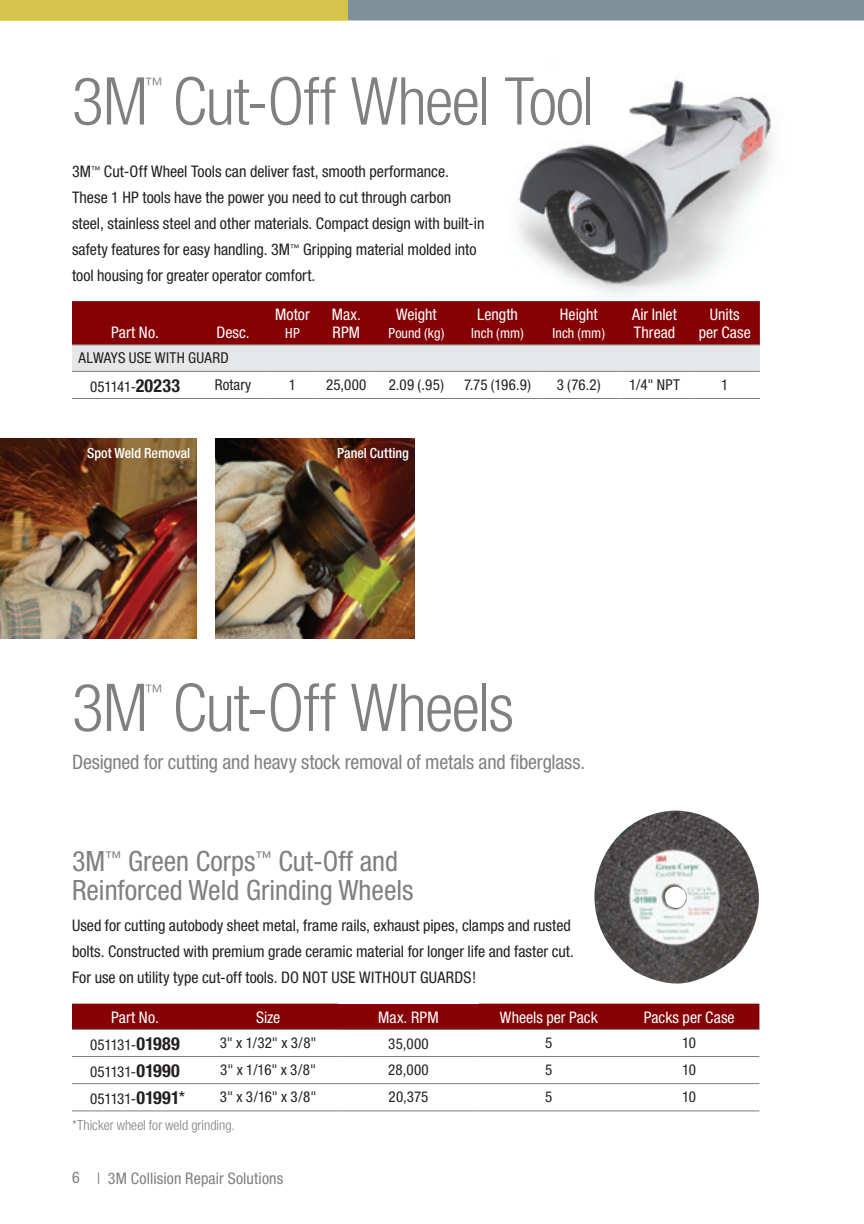
<style>
.page{position:relative;width:864px;height:1224px;background:#fff}
.page>*{position:absolute;margin:0;border:0;box-sizing:border-box;transform-origin:0 0}
.Page_Head{font:300 condensed 66px "Helvetica Neue";letter-spacing:-.02em;color:#808083}
.Body_Header{font:condensed 28px/29.6px "Helvetica Neue";color:#808083}
.Body_Copy{font:condensed 20px "Helvetica Neue";letter-spacing:-.01em;color:#808083}
.Page_Head-2{font:300 18.6px "Helvetica Neue";color:#808083}
.Body_Copy-2{font:condensed 16px/26px "Helvetica Neue";color:#231f20}
.Table_header{font:condensed 16px/18px "Helvetica Neue";color:#fff}
.t1{font:condensed 16px "Helvetica Neue";letter-spacing:.01em;color:#808083}
.Table_Body{font:condensed 15px "Helvetica Neue";letter-spacing:.01em;color:#231f20}
.Footnotes{font:300 condensed 14px "Helvetica Neue";color:#808083}
.Table_header-2{font:condensed 14px "Helvetica Neue";letter-spacing:.005em;color:#fff}
.Photo_captions{font:500 condensed 14px "Helvetica Neue";color:#fff}
.s1{font-weight:700;font-size:18px}
.s2{font-size:18px}
.s3{font-weight:300}
</style>
<div class="page">
<img style="left:518px;top:79px;width:257px;height:217px">
<svg style="left:72px;top:301px;width:688px;height:70px;background:#a85659"></svg>
<hr style="left:72px;top:345px;width:126px;height:1px;background:#808083">
<hr style="left:198px;top:345px;width:70px;height:1px;background:#808083">
<hr style="left:268px;top:345px;width:49px;height:1px;background:#808083">
<hr style="left:317px;top:345px;width:59px;height:1px;background:#808083">
<hr style="left:376px;top:345px;width:81px;height:1px;background:#808083">
<hr style="left:457px;top:345px;width:81px;height:1px;background:#808083">
<hr style="left:538px;top:345px;width:81px;height:1px;background:#808083">
<hr style="left:619px;top:345px;width:71px;height:1px;background:#808083">
<hr style="left:690px;top:345px;width:70px;height:1px;background:#808083">
<hr style="left:72px;top:371px;width:126px;height:1px;background:#808083">
<hr style="left:198px;top:371px;width:70px;height:1px;background:#808083">
<hr style="left:268px;top:371px;width:49px;height:1px;background:#808083">
<hr style="left:317px;top:371px;width:59px;height:1px;background:#808083">
<hr style="left:376px;top:371px;width:81px;height:1px;background:#808083">
<hr style="left:457px;top:371px;width:81px;height:1px;background:#808083">
<hr style="left:538px;top:371px;width:81px;height:1px;background:#808083">
<hr style="left:619px;top:371px;width:71px;height:1px;background:#808083">
<hr style="left:690px;top:371px;width:70px;height:1px;background:#808083">
<hr style="left:72px;top:398px;width:126px;height:1px;background:#808083">
<hr style="left:198px;top:398px;width:70px;height:1px;background:#808083">
<hr style="left:268px;top:398px;width:49px;height:1px;background:#808083">
<hr style="left:317px;top:398px;width:59px;height:1px;background:#808083">
<hr style="left:376px;top:398px;width:81px;height:1px;background:#808083">
<hr style="left:457px;top:398px;width:81px;height:1px;background:#808083">
<hr style="left:538px;top:398px;width:81px;height:1px;background:#808083">
<hr style="left:619px;top:398px;width:71px;height:1px;background:#808083">
<hr style="left:690px;top:398px;width:70px;height:1px;background:#808083">
<img style="left:215px;top:439px;width:200px;height:199px">
<img style="left:0;top:439px;width:196px;height:199px">
<div style="left:72px;top:1004px;width:687px;height:25px;background:#860105"></div>
<div style="left:338px;top:1004px;width:141px;height:25px;background:#860105"></div>
<hr style="left:72px;top:1029px;width:126px;height:1px;background:#808083">
<hr style="left:198px;top:1029px;width:140px;height:1px;background:#808083">
<hr style="left:479px;top:1029px;width:140px;height:1px;background:#808083">
<hr style="left:619px;top:1029px;width:140px;height:1px;background:#808083">
<hr style="left:72px;top:1056px;width:126px;height:1px;background:#808083">
<hr style="left:198px;top:1056px;width:140px;height:1px;background:#808083">
<hr style="left:479px;top:1056px;width:140px;height:1px;background:#808083">
<hr style="left:619px;top:1056px;width:140px;height:1px;background:#808083">
<hr style="left:72px;top:1083px;width:126px;height:1px;background:#808083">
<hr style="left:198px;top:1083px;width:140px;height:1px;background:#808083">
<hr style="left:338px;top:1083px;width:141px;height:1px;background:#808083">
<hr style="left:479px;top:1083px;width:140px;height:1px;background:#808083">
<hr style="left:619px;top:1083px;width:140px;height:1px;background:#808083">
<hr style="left:72px;top:1111px;width:126px;height:1px;background:#808083">
<hr style="left:198px;top:1111px;width:140px;height:1px;background:#808083">
<hr style="left:338px;top:1111px;width:141px;height:1px;background:#808083">
<hr style="left:479px;top:1111px;width:140px;height:1px;background:#808083">
<hr style="left:619px;top:1111px;width:140px;height:1px;background:#808083">
<hr style="left:338px;top:1029px;width:141px;height:1px;background:#808083">
<hr style="left:338px;top:1056px;width:141px;height:1px;background:#808083">
<img style="left:594px;top:811px;width:165px;height:173px">
<div style="left:0;top:0;width:864px;height:21px;background:#7e9098"></div>
<hr style="left:0;top:20px;width:864px;height:1px;background:#fff">
<div style="left:0;top:0;width:348px;height:21px;background:#d6c34d"></div>
<p class="Page_Head" style="left:72px;top:63px;width:524px">3M Cut-Off Wheel Tool</p>
<p class="Page_Head-2" style="left:144px;top:73px;width:20px">™</p>
<p class="Body_Copy-2" style="left:72px;top:158px;width:414px">3M<sup>™</sup> Cut-Off Wheel Tools can deliver fast, smooth performance.<br>These 1 HP tools have the power you need to cut through carbon steel, stainless steel and other materials. Compact design with built-in safety features for easy handling. 3M<sup>™</sup> Gripping material molded into tool housing for greater operator comfort.</p>
<p class="Table_header" style="left:111px;top:324px;width:49px">Part No.</p>
<p class="Table_header" style="left:216px;top:324px;width:35px">Desc.</p>
<p class="Table_header" style="left:275px;top:306px;width:36px">Motor</p>
<p class="Table_header-2" style="left:285px;top:325px;width:16px">HP</p>
<p class="Table_header" style="left:332px;top:306px;width:31px">Max.<br>RPM</p>
<p class="Table_header" style="left:396px;top:306px;width:42px">Weight</p>
<p class="Table_header-2" style="left:388px;top:325px;width:57px">Pound (kg)</p>
<p class="Table_header" style="left:477px;top:306px;width:42px">Length</p>
<p class="Table_header-2" style="left:471px;top:325px;width:54px">Inch (mm)</p>
<p class="Table_header" style="left:560px;top:306px;width:39px">Height</p>
<p class="Table_header-2" style="left:552px;top:325px;width:54px">Inch (mm)</p>
<p class="Table_header" style="left:632px;top:306px;width:46px">Air Inlet<br>Thread</p>
<p class="Table_header" style="left:699px;top:306px;width:54px;text-align:center">Units per Case</p>
<p class="Table_Body" style="left:79px;top:349px;width:152px">ALWAYS USE WITH GUARD</p>
<p class="Table_Body" style="left:90px;top:378px;width:91px">051141-<span class="s1">20233</span></p>
<p class="Table_Body" style="left:215px;top:376px;width:38px">Rotary</p>
<p class="Table_Body" style="left:289px;top:376px;width:9px">1</p>
<p class="Table_Body" style="left:326px;top:376px;width:42px">25,000</p>
<p class="Table_Body" style="left:389px;top:376px;width:57px">2.09 (.95)</p>
<p class="Table_Body" style="left:464px;top:376px;width:69px">7.75 (196.9)</p>
<p class="Table_Body" style="left:557px;top:376px;width:46px">3 (76.2)</p>
<p class="Table_Body" style="left:629px;top:376px;width:52px">1/4" NPT</p>
<p class="Table_Body" style="left:721px;top:376px;width:9px">1</p>
<p class="Photo_captions" style="left:87px;top:444px;width:105px">Spot Weld Removal</p>
<p class="Photo_captions" style="left:337px;top:444px;width:73px">Panel Cutting</p>
<p class="Page_Head" style="left:72px;top:670px;width:444px">3M Cut-Off Wheels</p>
<p class="Page_Head-2" style="left:144px;top:680px;width:20px">™</p>
<p class="Body_Copy" style="left:72px;top:750px;width:515px">Designed for cutting and heavy stock removal of metals and fiberglass.</p>
<p class="Body_Header" style="left:72px;top:846px;width:343px">3M<sup>™</sup> Green Corps<sup>™</sup> Cut-Off and<br>Reinforced Weld Grinding Wheels</p>
<p class="Body_Copy-2" style="left:72px;top:912px;width:504px">Used for cutting autobody sheet metal, frame rails, exhaust pipes, clamps and rusted bolts. Constructed with premium grade ceramic material for longer life and faster cut.<br>For use on utility type cut-off tools. DO NOT USE WITHOUT GUARDS!</p>
<p class="Table_header" style="left:111px;top:1008px;width:49px">Part No.</p>
<p class="Table_header" style="left:256px;top:1008px;width:26px">Size</p>
<p class="Table_header" style="left:378px;top:1008px;width:62px">Max. RPM</p>
<p class="Table_header" style="left:500px;top:1008px;width:99px">Wheels per Pack</p>
<p class="Table_header" style="left:644px;top:1008px;width:92px">Packs per Case</p>
<p class="Table_Body" style="left:90px;top:1036px;width:91px">051131-<span class="s1">01989</span></p>
<p class="Table_Body" style="left:220px;top:1034px;width:98px">3" x 1/32" x 3/8"</p>
<p class="Table_Body" style="left:388px;top:1035px;width:42px">35,000</p>
<p class="Table_Body" style="left:545px;top:1034px;width:9px">5</p>
<p class="Table_Body" style="left:682px;top:1034px;width:15px">10</p>
<p class="Table_Body" style="left:90px;top:1063px;width:91px">051131-<span class="s1">01990</span></p>
<p class="Table_Body" style="left:220px;top:1061px;width:97px">3" x 1/16" x 3/8"</p>
<p class="Table_Body" style="left:388px;top:1061px;width:42px">28,000</p>
<p class="Table_Body" style="left:545px;top:1061px;width:9px">5</p>
<p class="Table_Body" style="left:682px;top:1061px;width:15px">10</p>
<p class="Table_Body" style="left:90px;top:1090px;width:97px">051131-<span class="s1">01991</span><span class="s2">*</span></p>
<p class="Table_Body" style="left:220px;top:1088px;width:98px">3" x 3/16" x 3/8"</p>
<p class="Table_Body" style="left:389px;top:1088px;width:41px">20,375</p>
<p class="Table_Body" style="left:545px;top:1088px;width:9px">5</p>
<p class="Table_Body" style="left:682px;top:1088px;width:15px">10</p>
<p class="Footnotes" style="left:72px;top:1117px;width:164px">*Thicker wheel for weld grinding.</p>
<p class="t1" style="left:72px;top:1169px;width:213px">6 <span class="s3">I</span> 3M Collision Repair Solutions</p>
</div>
